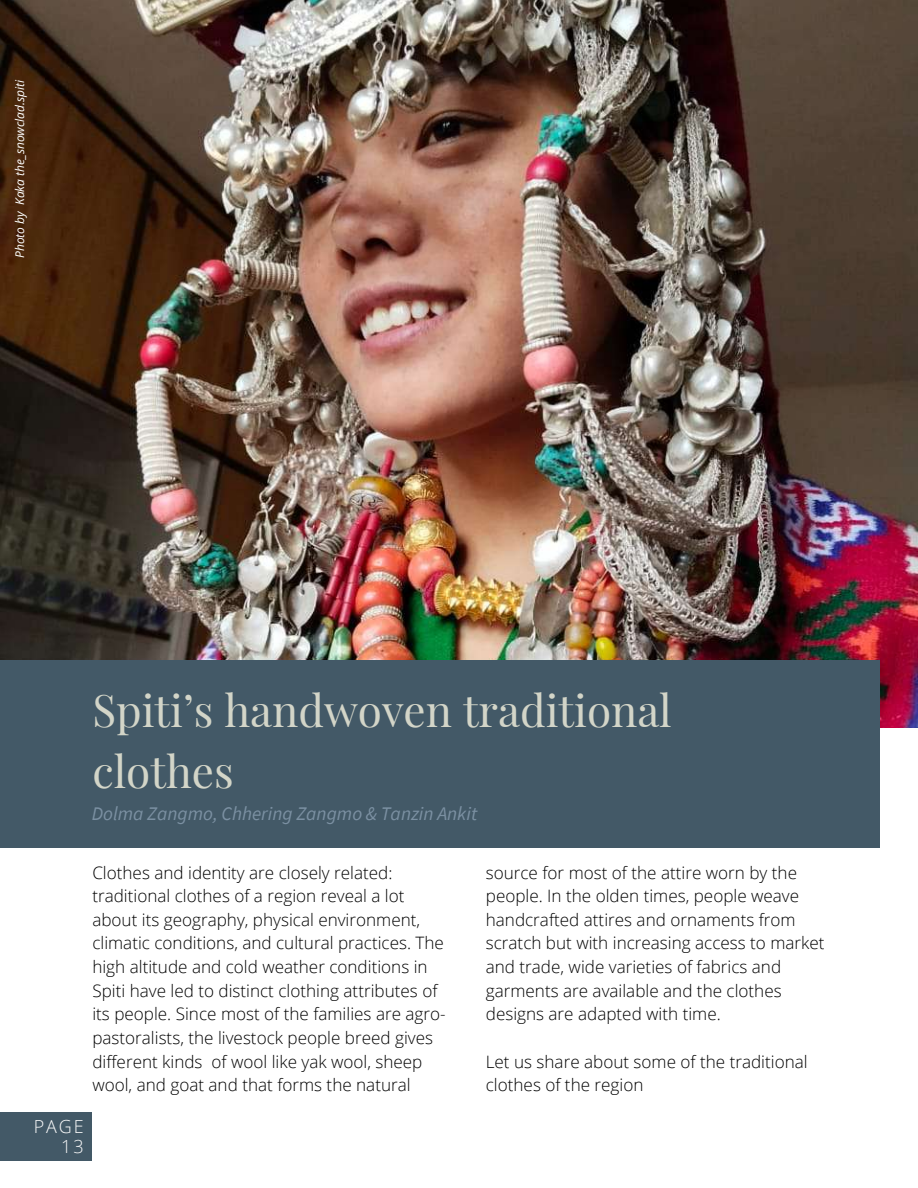
<style>
.page{position:relative;width:918px;height:1188px;background:#fff}
.page>*{position:absolute;margin:0;border:0;box-sizing:border-box;transform-origin:0 0}
.t1{font:43.95px/60.8px "Playfair Display";color:#d3d5c8}
.t2{font:italic 19.2px "Source Sans Pro";color:#7b90a2}
.t3{font:300 18px/20.7px "Open Sans";letter-spacing:.1em;color:#fafafa;text-align:right}
.t4{font:300 17.1px/23.7px "Open Sans";color:#000}
.t5{font:italic 12px "Open Sans";color:#fff}
</style>
<div class="page">
<img style="left:0;top:0;width:918px;height:728px">
<div style="left:0;top:660px;width:880px;height:188px;background:#435967"></div>
<div style="left:0;top:1112px;width:92px;height:49px;background:#435967"></div>
<p class="t5" style="left:11px;top:258px;width:180px;rotate:-90deg">Photo by Kaka the_snowclad.spiti</p>
<h1 class="t1" style="left:92px;top:678px;width:581px">Spiti’s handwoven traditional clothes</h1>
<p class="t2" style="left:92px;top:801px;width:387px">Dolma Zangmo, Chhering Zangmo &amp; Tanzin Ankit</p>
<p class="t3" style="left:34px;top:1115px;width:51px">PAGE<br>13</p>
<p class="t4" style="left:92px;top:860px;width:355px">Clothes and identity are closely related: traditional clothes of a region reveal a lot about its geography, physical environment, climatic conditions, and cultural practices. The high altitude and cold weather conditions in Spiti have led to distinct clothing attributes of its people. Since most of the families are agro&shy;pastoralists, the livestock people breed gives different kinds of wool like yak wool, sheep wool, and goat and that forms the natural</p>
<p class="t4" style="left:486px;top:860px;width:340px">source for most of the attire worn by the people. In the olden times, people weave handcrafted attires and ornaments from scratch but with increasing access to market and trade, wide varieties of fabrics and garments are available and the clothes designs are adapted with time.</p>
<p class="t4" style="left:486px;top:1049px;width:323px">Let us share about some of the traditional clothes of the region</p>
</div>
